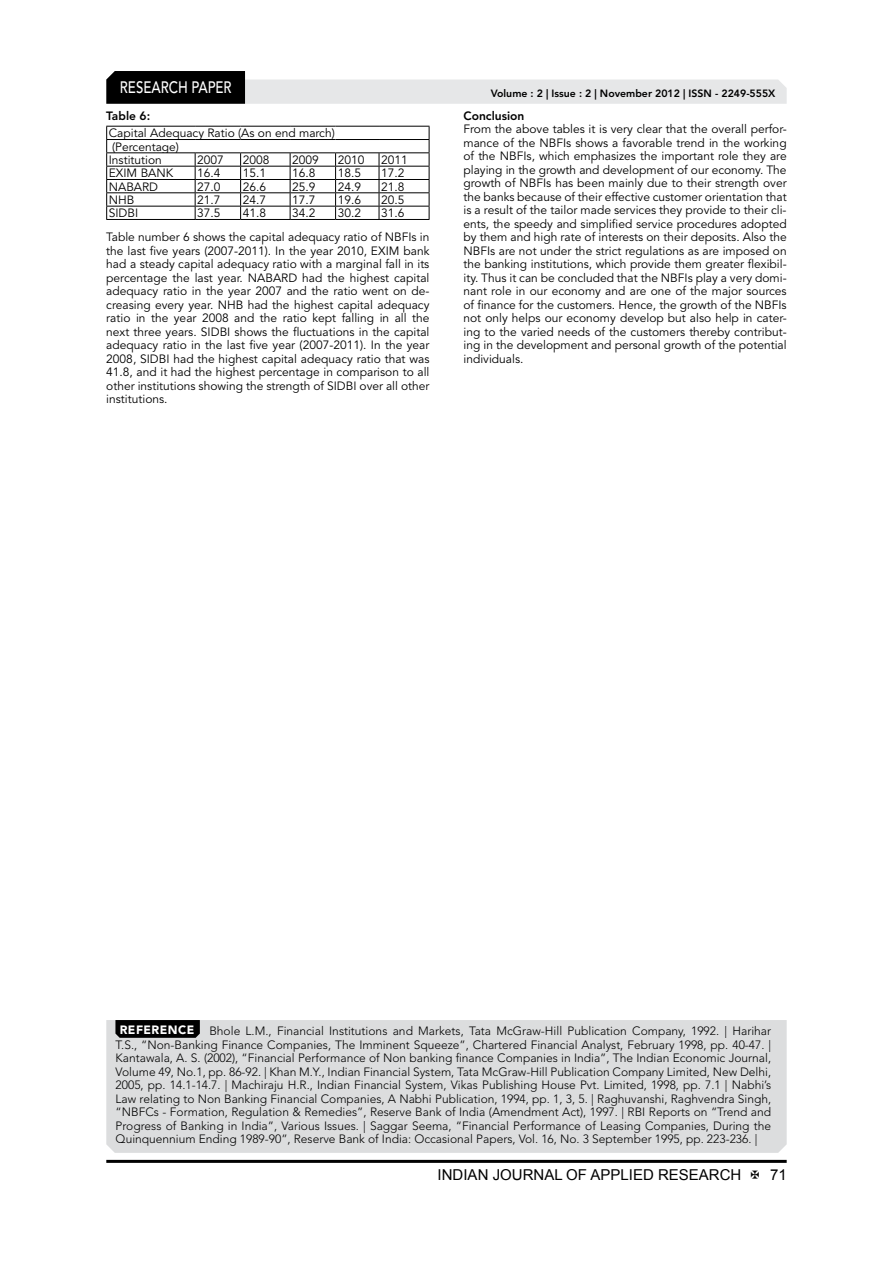
<style>
.page{position:relative;width:893px;height:1263px;background:#fff}
.page>*{position:absolute;margin:0;border:0;box-sizing:border-box;transform-origin:0 0}
.t1{font:500 16.5px "Avenir LT Std";color:#fff;scale:.8 1}
.t2{font:15px "Arial";color:#000}
.t3{font:12px/13.5px "Avenir LT Std";color:#000}
.t4{font:300 12px/13.5px "Avenir LT Std";color:#000;text-align:justify}
.t5{font:800 12px "Avenir LT Std";color:#000}
.t6{font:800 10.5px "Avenir LT Std";color:#000}
.s1{font-weight:900;color:#fff}
</style>
<div class="page">
<hr style="left:106px;top:1160px;width:681px;height:3px;background:#000">
<svg style="left:106px;top:71px;width:681px;height:33px"></svg>
<hr style="left:106px;top:126px;width:89px;height:1px;background:#000">
<hr style="left:195px;top:126px;width:46px;height:1px;background:#000">
<hr style="left:241px;top:126px;width:49px;height:1px;background:#000">
<hr style="left:290px;top:126px;width:46px;height:1px;background:#000">
<hr style="left:336px;top:126px;width:43px;height:1px;background:#000">
<hr style="left:379px;top:126px;width:50px;height:1px;background:#000">
<svg style="left:106px;top:127px;width:1px;height:92px"></svg>
<svg style="left:429px;top:127px;width:1px;height:92px"></svg>
<hr style="left:106px;top:219px;width:89px;height:1px;background:#000">
<hr style="left:195px;top:219px;width:46px;height:1px;background:#000">
<hr style="left:241px;top:219px;width:49px;height:1px;background:#000">
<hr style="left:290px;top:219px;width:46px;height:1px;background:#000">
<hr style="left:336px;top:219px;width:43px;height:1px;background:#000">
<hr style="left:379px;top:219px;width:50px;height:1px;background:#000">
<hr style="left:106px;top:139px;width:89px;height:1px;background:#000">
<hr style="left:195px;top:139px;width:46px;height:1px;background:#000">
<hr style="left:241px;top:139px;width:49px;height:1px;background:#000">
<hr style="left:290px;top:139px;width:46px;height:1px;background:#000">
<hr style="left:336px;top:139px;width:43px;height:1px;background:#000">
<hr style="left:379px;top:139px;width:50px;height:1px;background:#000">
<hr style="left:106px;top:152px;width:89px;height:1px;background:#000">
<hr style="left:195px;top:152px;width:46px;height:1px;background:#000">
<hr style="left:241px;top:152px;width:49px;height:1px;background:#000">
<hr style="left:290px;top:152px;width:46px;height:1px;background:#000">
<hr style="left:336px;top:152px;width:43px;height:1px;background:#000">
<hr style="left:379px;top:152px;width:50px;height:1px;background:#000">
<hr style="left:106px;top:166px;width:89px;height:1px;background:#000">
<hr style="left:195px;top:166px;width:46px;height:1px;background:#000">
<hr style="left:241px;top:166px;width:49px;height:1px;background:#000">
<hr style="left:290px;top:166px;width:46px;height:1px;background:#000">
<hr style="left:336px;top:166px;width:43px;height:1px;background:#000">
<hr style="left:379px;top:166px;width:50px;height:1px;background:#000">
<hr style="left:106px;top:179px;width:89px;height:1px;background:#000">
<hr style="left:195px;top:179px;width:46px;height:1px;background:#000">
<hr style="left:241px;top:179px;width:49px;height:1px;background:#000">
<hr style="left:290px;top:179px;width:46px;height:1px;background:#000">
<hr style="left:336px;top:179px;width:43px;height:1px;background:#000">
<hr style="left:379px;top:179px;width:50px;height:1px;background:#000">
<hr style="left:106px;top:192px;width:89px;height:1px;background:#000">
<hr style="left:195px;top:192px;width:46px;height:1px;background:#000">
<hr style="left:241px;top:192px;width:49px;height:1px;background:#000">
<hr style="left:290px;top:192px;width:46px;height:1px;background:#000">
<hr style="left:336px;top:192px;width:43px;height:1px;background:#000">
<hr style="left:379px;top:192px;width:50px;height:1px;background:#000">
<hr style="left:106px;top:206px;width:89px;height:1px;background:#000">
<hr style="left:195px;top:206px;width:46px;height:1px;background:#000">
<svg style="left:195px;top:153px;width:1px;height:66px"></svg>
<hr style="left:241px;top:206px;width:49px;height:1px;background:#000">
<svg style="left:240px;top:153px;width:1px;height:66px"></svg>
<hr style="left:290px;top:206px;width:46px;height:1px;background:#000">
<svg style="left:290px;top:153px;width:1px;height:66px"></svg>
<hr style="left:336px;top:206px;width:43px;height:1px;background:#000">
<svg style="left:335px;top:153px;width:1px;height:66px"></svg>
<hr style="left:379px;top:206px;width:50px;height:1px;background:#000">
<svg style="left:379px;top:153px;width:1px;height:66px"></svg>
<div style="left:106px;top:1020px;width:681px;height:133px;background:#dcddde"></div>
<svg style="left:115px;top:1020px;width:85px;height:18px;background:#060606"></svg>
<h1 class="t1" style="left:120px;top:78px;width:139px">RESEARCH PAPER</h1>
<p class="t5" style="left:106px;top:109px;width:45px">Table 6:</p>
<p class="t3" style="left:109px;top:127px;width:228px">Capital Adequacy Ratio (As on end march) (Percentage)<br>Institution</p>
<p class="t3" style="left:197px;top:153px;width:28px">2007</p>
<p class="t3" style="left:243px;top:153px;width:28px">2008</p>
<p class="t3" style="left:292px;top:153px;width:28px">2009</p>
<p class="t3" style="left:338px;top:153px;width:28px">2010</p>
<p class="t3" style="left:381px;top:153px;width:28px">2011</p>
<p class="t3" style="left:109px;top:167px;width:66px">EXIM BANK</p>
<p class="t3" style="left:197px;top:167px;width:25px">16.4</p>
<p class="t3" style="left:243px;top:167px;width:25px">15.1</p>
<p class="t3" style="left:292px;top:167px;width:25px">16.8</p>
<p class="t3" style="left:338px;top:167px;width:25px">18.5</p>
<p class="t3" style="left:381px;top:167px;width:25px">17.2</p>
<p class="t3" style="left:109px;top:180px;width:51px">NABARD</p>
<p class="t3" style="left:197px;top:180px;width:25px">27.0</p>
<p class="t3" style="left:243px;top:180px;width:25px">26.6</p>
<p class="t3" style="left:292px;top:180px;width:25px">25.9</p>
<p class="t3" style="left:338px;top:180px;width:25px">24.9</p>
<p class="t3" style="left:381px;top:180px;width:25px">21.8</p>
<p class="t3" style="left:109px;top:193px;width:27px">NHB</p>
<p class="t3" style="left:197px;top:193px;width:25px">21.7</p>
<p class="t3" style="left:243px;top:193px;width:25px">24.7</p>
<p class="t3" style="left:292px;top:193px;width:25px">17.7</p>
<p class="t3" style="left:338px;top:193px;width:25px">19.6</p>
<p class="t3" style="left:381px;top:193px;width:25px">20.5</p>
<p class="t3" style="left:109px;top:207px;width:31px">SIDBI</p>
<p class="t3" style="left:197px;top:207px;width:25px">37.5</p>
<p class="t3" style="left:243px;top:207px;width:25px">41.8</p>
<p class="t3" style="left:292px;top:207px;width:25px">34.2</p>
<p class="t3" style="left:338px;top:207px;width:25px">30.2</p>
<p class="t3" style="left:106px;top:202px;width:325px;line-height:24px;text-indent:275px">31.6<br>Table number 6 shows the capital adequacy ratio of NBFIs in</p>
<p class="t3" style="left:106px;top:244px;width:325px;text-align:justify">the last five years (2007-2011). In the year 2010, EXIM bank had a steady capital adequacy ratio with a marginal fall in its percentage the last year. NABARD had the highest capital adequacy ratio in the year 2007 and the ratio went on de&shy;creasing every year. NHB had the highest capital adequacy ratio in the year 2008 and the ratio kept falling in all the next three years. SIDBI shows the fluctuations in the capital adequacy ratio in the last five year (2007-2011). In the year 2008, SIDBI had the highest capital adequacy ratio that was 41.8, and it had the highest percentage in comparison to all other institutions showing the strength of SIDBI over all other institutions.</p>
<p class="t6" style="left:491px;top:87px;width:286px">Volume : 2 | Issue : 2 | November 2012 | ISSN - 2249-555X</p>
<p class="t5" style="left:463px;top:109px;width:62px">Conclusion</p>
<p class="t3" style="left:463px;top:123px;width:325px;text-align:justify">From the above tables it is very clear that the overall perfor&shy;mance of the NBFIs shows a favorable trend in the working of the NBFIs, which emphasizes the important role they are playing in the growth and development of our economy. The growth of NBFIs has been mainly due to their strength over the banks because of their effective customer orientation that is a result of the tailor made services they provide to their cli&shy;ents, the speedy and simplified service procedures adopted by them and high rate of interests on their deposits. Also the NBFIs are not under the strict regulations as are imposed on the banking institutions, which provide them greater flexibil&shy;ity. Thus it can be concluded that the NBFIs play a very domi&shy;nant role in our economy and are one of the major sources of finance for the customers. Hence, the growth of the NBFIs not only helps our economy develop but also help in cater&shy;ing to the varied needs of the customers thereby contribut&shy;ing in the development and personal growth of the potential individuals.</p>
<p class="t4" style="left:116px;top:1024px;width:657px;text-indent:4px"><span class="s1">REFERENCE</span> Bhole L.M., Financial Institutions and Markets, Tata McGraw-Hill Publication Company, 1992. | Harihar T.S., “Non-Banking Finance Companies, The Imminent Squeeze”, Chartered Financial Analyst, February 1998, pp. 40-47. | Kantawala, A. S. (2002), “Financial Performance of Non banking finance Companies in India”, The Indian Economic Journal, Volume 49, No.1, pp. 86-92. | Khan M.Y., Indian Financial System, Tata McGraw-Hill Publication Company Limited, New Delhi, 2005, pp. 14.1-14.7. | Machiraju H.R., Indian Financial System, Vikas Publishing House Pvt. Limited, 1998, pp. 7.1 | Nabhi’s Law relating to Non Banking Financial Companies, A Nabhi Publication, 1994, pp. 1, 3, 5. | Raghuvanshi, Raghvendra Singh, “NBFCs - Formation, Regulation &amp; Remedies”, Reserve Bank of India (Amendment Act), 1997. | RBI Reports on “Trend and Progress of Banking in India”, Various Issues. | Saggar Seema, “Financial Performance of Leasing Companies, During the Quinquennium Ending 1989-90”, Reserve Bank of India: Occasional Papers, Vol. 16, No. 3 September 1995, pp. 223-236. |</p>
<p class="t2" style="left:438px;top:1164px;width:305px">INDIAN JOURNAL OF APPLIED RESEARCH</p>
<p class="t2" style="left:770px;top:1164px;width:18px">71</p>
</div>
